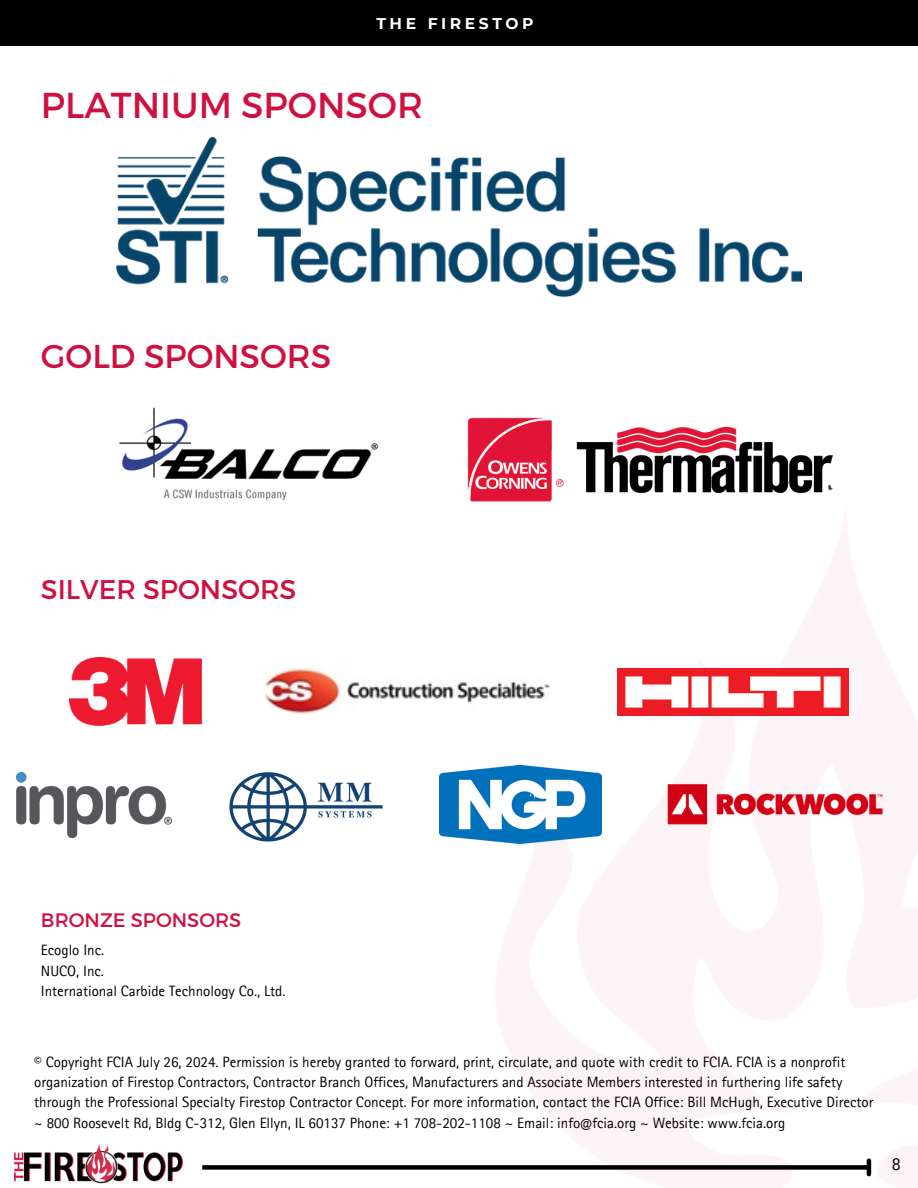
<style>
.page{position:relative;width:918px;height:1188px;background:#fff}
.page>*{position:absolute;margin:0;border:0;box-sizing:border-box;transform-origin:0 0}
.t1{font:36px "Montserrat";color:#ce1141}
.t2{font:33px "Montserrat";color:#ce1141}
.t3{font:27px "Montserrat";color:#ce1141}
.t4{font:19.5px "Montserrat";color:#ce1141}
.t5{font:18px "Rotis Sans Serif Pro";color:#000}
.t6{font:700 15.6px "Montserrat";letter-spacing:.23em;color:#fff}
.t7{font:15px/20.2px "Rotis Sans Serif Pro";color:#000}
</style>
<div class="page">
<div style="left:0;top:0;width:918px;height:46px;background:#000"></div>
<img style="left:495px;top:513px;width:423px;height:675px">
<img style="left:70px;top:657px;width:131px;height:69px">
<img style="left:265px;top:663px;width:297px;height:58px">
<img style="left:618px;top:668px;width:231px;height:47px">
<img style="left:16px;top:772px;width:155px;height:66px">
<img style="left:229px;top:772px;width:154px;height:70px">
<img style="left:439px;top:766px;width:162px;height:78px">
<img style="left:649px;top:764px;width:253px;height:79px">
<img style="left:119px;top:407px;width:260px;height:94px">
<img style="left:467px;top:417px;width:373px;height:102px">
<img style="left:116px;top:137px;width:686px;height:160px">
<div style="left:202px;top:1165px;width:666px;height:5px;background:#000"></div>
<hr style="left:867px;top:1161px;width:4px;height:13px;background:#000">
<img style="left:14px;top:1143px;width:169px;height:41px">
<p class="t6" style="left:376px;top:14px;width:159px">THE FIRESTOP</p>
<p class="t1" style="left:41px;top:82px;width:384px">PLATNIUM SPONSOR</p>
<p class="t2" style="left:41px;top:335px;width:292px">GOLD SPONSORS</p>
<p class="t3" style="left:41px;top:572px;width:257px">SILVER SPONSORS</p>
<p class="t4" style="left:41px;top:908px;width:202px">BRONZE SPONSORS</p>
<p class="t7" style="left:41px;top:942px;width:65px">Ecoglo Inc.</p>
<p class="t7" style="left:41px;top:963px;width:65px">NUCO, Inc.</p>
<p class="t7" style="left:41px;top:983px;width:246px">International Carbide Technology Co., Ltd.</p>
<p class="t7" style="left:34px;top:1054px;width:841px">© Copyright FCIA July 26, 2024. Permission is hereby granted to forward, print, circulate, and quote with credit to FCIA. FCIA is a nonprofit organization of Firestop Contractors, Contractor Branch Offices, Manufacturers and Associate Members interested in furthering life safety through the Professional Specialty Firestop Contractor Concept. For more information, contact the FCIA Office: Bill McHugh, Executive Director ~ 800 Roosevelt Rd, Bldg C-312, Glen Ellyn, IL 60137 Phone: +1 708-202-1108 ~ Email: info@fcia.org ~ Website: www.fcia.org</p>
<h3 class="t5" style="left:892px;top:1157px;width:10px">8</h3>
</div>
